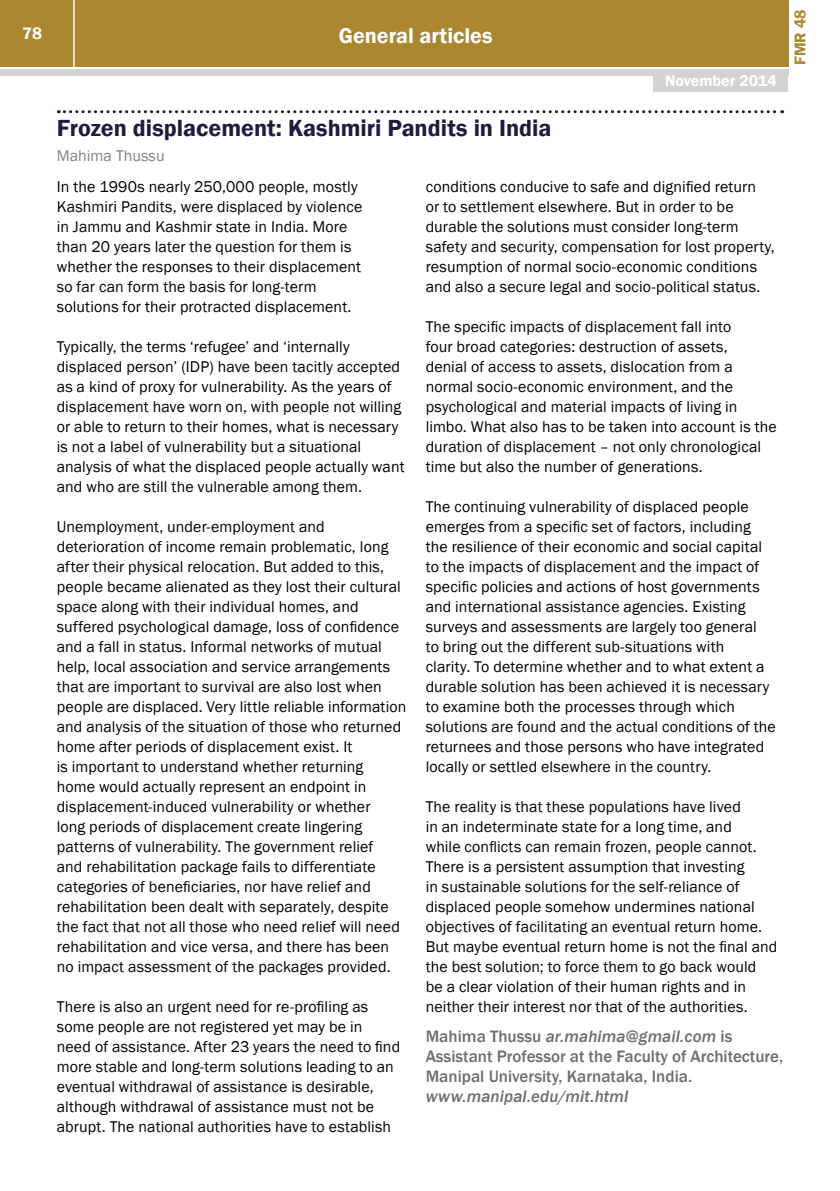
<style>
.page{position:relative;width:840px;height:1191px;background:#fff}
.page>*{position:absolute;margin:0;border:0;box-sizing:border-box;transform-origin:0 0}
.t1{font:600 24px "Franklin Gothic";color:#211a40}
.t2{font:600 22px "Franklin Gothic";color:#fff}
.t3{font:500 17px/20px "Franklin Gothic";color:#6d6e71}
.t4{font:italic 500 17px "Franklin Gothic";letter-spacing:.01em;color:#6d6e71}
.t5{font:600 17px "Franklin Gothic";color:#fff}
.t6{font:16px/20px "Franklin Gothic";letter-spacing:.01em;color:#000}
.t7{font:600 16px "Franklin Gothic";color:#fff}
.t8{font:16px "Franklin Gothic";color:#808285}
.t9{font:600 16px "Franklin Gothic";color:#aa862f}
.s1{font-style:italic}
</style>
<div class="page">
<div style="left:0;top:0;width:787px;height:66px;background:#aa862f"></div>
<div style="left:0;top:69px;width:787px;height:6px;background:#d1d3d4"></div>
<hr style="left:73px;top:0;width:2px;height:67px;background:#fff">
<div style="left:653px;top:74px;width:134px;height:18px;background:#d1d3d4"></div>
<svg style="left:58px;top:110px;width:724px;height:3px"></svg>
<p class="t5" style="left:22px;top:23px;width:21px">78</p>
<h2 class="t2" style="left:338px;top:22px;width:155px">General articles</h2>
<p class="t7" style="left:664px;top:71px;width:113px">November 2014</p>
<p class="t9" style="left:789px;top:65px;width:57px;rotate:-90deg">FMR 48</p>
<h1 class="t1" style="left:57px;top:113px;width:496px">Frozen displacement: Kashmiri Pandits in India</h1>
<p class="t8" style="left:57px;top:145px;width:109px">Mahima Thussu</p>
<p class="t6" style="left:57px;top:177px;width:307px">In the 1990s nearly 250,000 people, mostly Kashmiri Pandits, were displaced by violence in Jammu and Kashmir state in India. More than 20 years later the question for them is whether the responses to their displacement so far can form the basis for long-term solutions for their protracted displacement.</p>
<p class="t6" style="left:57px;top:337px;width:349px">Typically, the terms ‘refugee’ and ‘internally displaced person’ (IDP) have been tacitly accepted as a kind of proxy for vulnerability. As the years of displacement have worn on, with people not willing or able to return to their homes, what is necessary is not a label of vulnerability but a situational analysis of what the displaced people actually want and who are still the vulnerable among them.</p>
<p class="t6" style="left:57px;top:517px;width:351px">Unemployment, under-employment and deterioration of income remain problematic, long after their physical relocation. But added to this, people became alienated as they lost their cultural space along with their individual homes, and suffered psychological damage, loss of confidence and a fall in status. Informal networks of mutual help, local association and service arrangements that are important to survival are also lost when people are displaced. Very little reliable information and analysis of the situation of those who returned home after periods of displacement exist. It<br>is important to understand whether returning<br>home would actually represent an endpoint in displacement-induced vulnerability or whether<br>long periods of displacement create lingering patterns of vulnerability. The government relief<br>and rehabilitation package fails to differentiate categories of beneficiaries, nor have relief and rehabilitation been dealt with separately, despite the fact that not all those who need relief will need rehabilitation and vice versa, and there has been no impact assessment of the packages provided.</p>
<p class="t6" style="left:57px;top:997px;width:345px">There is also an urgent need for re-profiling as some people are not registered yet may be in need of assistance. After 23 years the need to find more stable and long-term solutions leading to an eventual withdrawal of assistance is desirable, although withdrawal of assistance must not be abrupt. The national authorities have to establish</p>
<p class="t6" style="left:425px;top:177px;width:350px">conditions conducive to safe and dignified return<br>or to settlement elsewhere. But in order to be durable the solutions must consider long-term safety and security, compensation for lost property, resumption of normal socio-economic conditions and also a secure legal and socio-political status.</p>
<p class="t6" style="left:425px;top:317px;width:352px">The specific impacts of displacement fall into<br>four broad categories: destruction of assets,<br>denial of access to assets, dislocation from a normal socio-economic environment, and the psychological and material impacts of living in limbo. What also has to be taken into account is the duration of displacement – not only chronological time but also the number of generations.</p>
<p class="t6" style="left:425px;top:497px;width:351px">The continuing vulnerability of displaced people emerges from a specific set of factors, including the resilience of their economic and social capital to the impacts of displacement and the impact of specific policies and actions of host governments and international assistance agencies. Existing surveys and assessments are largely too general<br>to bring out the different sub-situations with<br>clarity. To determine whether and to what extent a durable solution has been achieved it is necessary to examine both the processes through which solutions are found and the actual conditions of the returnees and those persons who have integrated locally or settled elsewhere in the country.</p>
<p class="t6" style="left:425px;top:797px;width:353px">The reality is that these populations have lived<br>in an indeterminate state for a long time, and<br>while conflicts can remain frozen, people cannot.<br>There is a persistent assumption that investing<br>in sustainable solutions for the self-reliance of displaced people somehow undermines national objectives of facilitating an eventual return home.<br>But maybe eventual return home is not the final and the best solution; to force them to go back would<br>be a clear violation of their human rights and in neither their interest nor that of the authorities.</p>
<p class="t3" style="left:425px;top:1026px;width:359px">Mahima Thussu <span class="s1">ar.mahima@gmail.com</span> is<br>Assistant Professor at the Faculty of Architecture,<br>Manipal University, Karnataka, India.</p>
<p class="t4" style="left:425px;top:1085px;width:204px">www.manipal.edu/mit.html</p>
</div>
